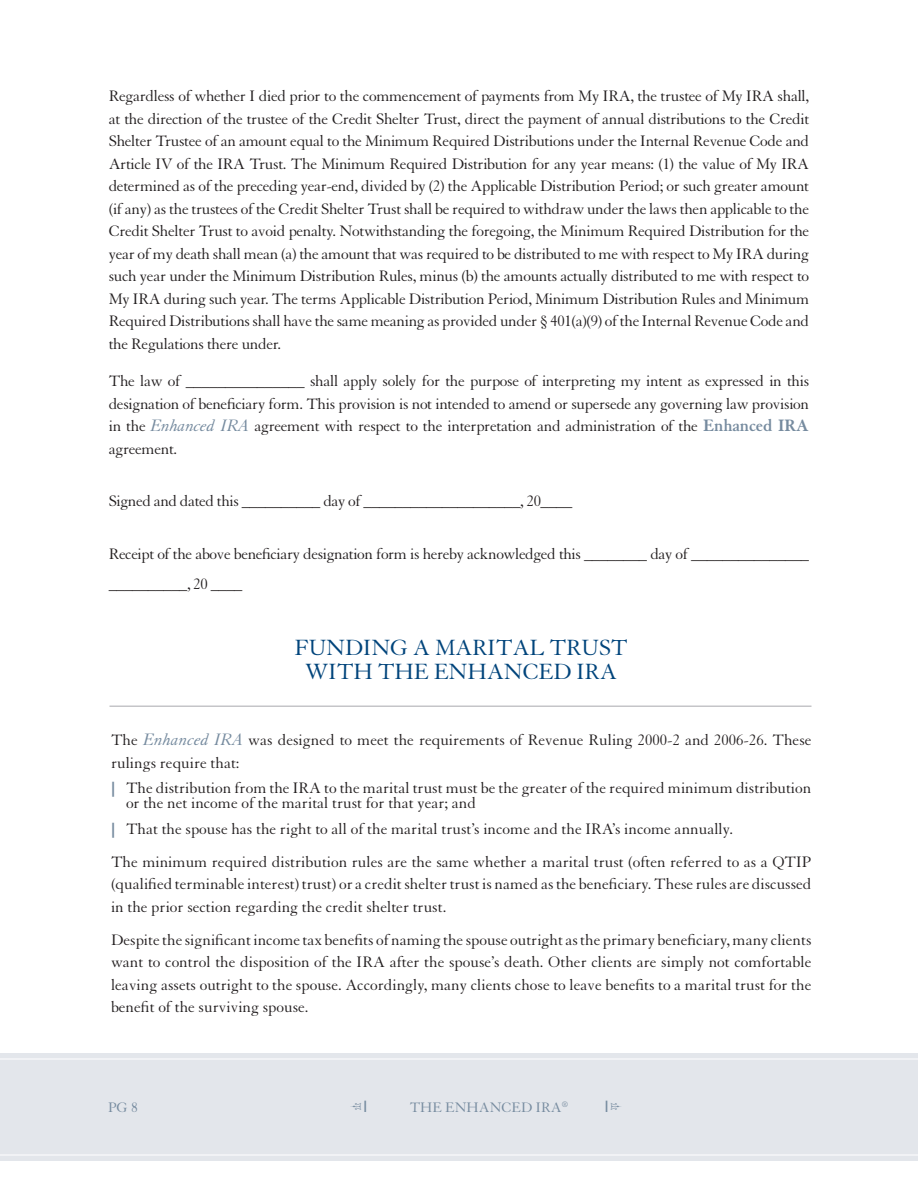
<style>
.page{position:relative;width:918px;height:1188px;background:#fff}
.page>*{position:absolute;margin:0;border:0;box-sizing:border-box;transform-origin:0 0}
.t1{font:24px "Granjon";letter-spacing:-.01em;color:#00447b}
.t2{font:16.5px/22.5px "Granjon LT Std";color:#231f20;text-align:justify}
.t3{font:16.5px/30px "Granjon LT Std";letter-spacing:-.025em;color:#231f20}
.t4{font:15.75px "Helvetica";color:#768b9f}
.t5{font:15px "Granjon LT Std";color:#768b9f}
.s1{font-style:italic;font-size:18px;color:#768b9f}
.s2{font-weight:700;font-size:18px;color:#768b9f}
.s3{font-family:"Helvetica";font-weight:700;font-size:15px;color:#768b9f}
</style>
<div class="page">
<div style="left:0;top:1053px;width:918px;height:108px;background:#e3e6eb"></div>
<hr style="left:0;top:1059px;width:918px;height:1px;background:#fff">
<hr style="left:0;top:1155px;width:918px;height:1px;background:#fff">
<hr style="left:110px;top:706px;width:702px;height:1px;background:#a8a9ad">
<p class="t2" style="left:109px;top:85px;width:702px">Regardless of whether I died prior to the commencement of payments from My IRA, the trustee of My IRA shall, at the direction of the trustee of the Credit Shelter Trust, direct the payment of annual distributions to the Credit Shelter Trustee of an amount equal to the Minimum Required Distributions under the Internal Revenue Code and Article IV of the IRA Trust. The Minimum Required Distribution for any year means: (1) the value of My IRA determined as of the preceding year-end, divided by (2) the Applicable Distribution Period; or such greater amount (if any) as the trustees of the Credit Shelter Trust shall be required to withdraw under the laws then applicable to the Credit Shelter Trust to avoid penalty. Notwithstanding the foregoing, the Minimum Required Distribution for the year of my death shall mean (a) the amount that was required to be distributed to me with respect to My IRA during such year under the Minimum Distribution Rules, minus (b) the amounts actually distributed to me with respect to My IRA during such year. The terms Applicable Distribution Period, Minimum Distribution Rules and Minimum Required Distributions shall have the same meaning as provided under § 401(a)(9) of the Internal Revenue Code and the Regulations there under.</p>
<p class="t2" style="left:109px;top:370px;width:702px">The law of _______________ shall apply solely for the purpose of interpreting my intent as expressed in this designation of beneficiary form. This provision is not intended to amend or supersede any governing law provision in the <span class="s1">Enhanced IRA</span> agreement with respect to the interpretation and administration of the <span class="s2">Enhanced IRA </span>agreement.</p>
<p class="t3" style="left:109px;top:486px;width:465px">Signed and dated this __________ day of ____________________, 20____</p>
<p class="t3" style="left:109px;top:539px;width:702px">Receipt of the above beneficiary designation form is hereby acknowledged this ________ day of _______________ __________, 20 ____</p>
<p class="t1" style="left:295px;top:635px;width:334px">FUNDING A MARITAL TRUST</p>
<p class="t1" style="left:305px;top:659px;width:314px">WITH THE ENHANCED IRA</p>
<p class="t2" style="left:111px;top:729px;width:702px">The <span class="s1">Enhanced IRA</span> was designed to meet the requirements of Revenue Ruling 2000-2 and 2006-26. These rulings require that:</p>
<p class="t2" style="left:126px;top:781px;width:687px;line-height:15px;text-indent:-15px"><span class="s3">|</span> The distribution from the IRA to the marital trust must be the greater of the required minimum distribution or the net income of the marital trust for that year; and</p>
<p class="t2" style="left:111px;top:818px;width:624px"><span class="s3">|</span> That the spouse has the right to all of the marital trust’s income and the IRA’s income annually.</p>
<p class="t2" style="left:111px;top:851px;width:702px">The minimum required distribution rules are the same whether a marital trust (often referred to as a QTIP (qualified terminable interest) trust) or a credit shelter trust is named as the beneficiary. These rules are discussed in the prior section regarding the credit shelter trust.</p>
<p class="t2" style="left:111px;top:929px;width:702px">Despite the significant income tax benefits of naming the spouse outright as the primary beneficiary, many clients want to control the disposition of the IRA after the spouse’s death. Other clients are simply not comfortable leaving assets outright to the spouse. Accordingly, many clients chose to leave benefits to a marital trust for the benefit of the surviving spouse.</p>
<p class="t5" style="left:108px;top:1099px;width:31px">Pg 8</p>
<p class="t4" style="left:363px;top:1097px;width:6px">I</p>
<p class="t5" style="left:410px;top:1099px;width:160px">The ENHANCED IRA<sup>®</sup></p>
<p class="t4" style="left:605px;top:1097px;width:6px">I</p>
</div>
